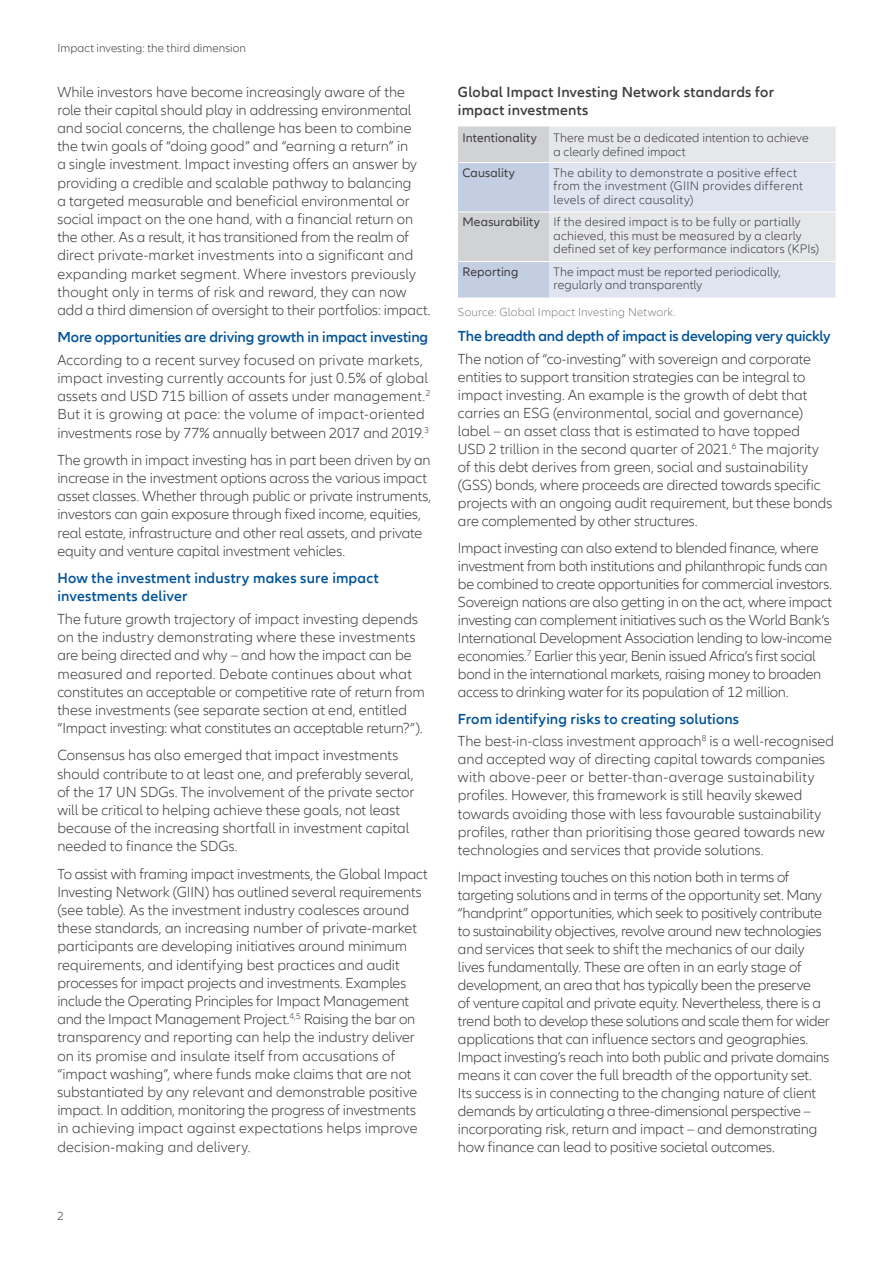
<style>
.page{position:relative;width:893px;height:1263px;background:#fff}
.page>*{position:absolute;margin:0;border:0;box-sizing:border-box;transform-origin:0 0}
.body_text{font:300 15px/18.1px "Allianz Neo";letter-spacing:-.005em;color:#3e3e3f}
.body_text-2{font:600 15px/18.1px "Allianz Neo";color:#015399}
.body_text-3{font:600 15px/18px "Allianz Neo";letter-spacing:.015em;color:#3e3e3f}
.paragraph_reset{font:300 12.75px/13.5px "Allianz Neo";letter-spacing:.015em;color:#3e3e3f}
.paragraph_reset-2{font:12.75px "Allianz Neo";letter-spacing:.01em;color:#3e3e3f}
.chart_table_source{font:300 12px "Allianz Neo";letter-spacing:.02em;color:#808285}
.t1{font:300 12px "Allianz Neo";letter-spacing:.005em;color:#3e3e3f}
</style>
<div class="page">
<svg style="left:458px;top:127px;width:378px;height:171px;background:#dce0e8"></svg>
<hr style="left:458px;top:162px;width:91px;height:1px;background:#fff">
<hr style="left:549px;top:162px;width:287px;height:1px;background:#fff">
<hr style="left:458px;top:212px;width:91px;height:1px;background:#fff">
<hr style="left:549px;top:212px;width:287px;height:1px;background:#fff">
<hr style="left:458px;top:261px;width:91px;height:1px;background:#fff">
<hr style="left:549px;top:261px;width:287px;height:1px;background:#fff">
<p class="t1" style="left:57px;top:41px;width:190px">Impact investing: the third dimension</p>
<p class="body_text" style="left:57px;top:83px;width:375px">While investors have become increasingly aware of the role their capital should play in addressing environmental and social concerns, the challenge has been to combine the twin goals of “doing good” and “earning a return” in<br>a single investment. Impact investing offers an answer by providing a credible and scalable pathway to balancing<br>a targeted measurable and beneficial environmental or social impact on the one hand, with a financial return on the other. As a result, it has transitioned from the realm of direct private-market investments into a significant and expanding market segment. Where investors previously thought only in terms of risk and reward, they can now add a third dimension of oversight to their portfolios: impact.</p>
<p class="body_text-2" style="left:57px;top:328px;width:372px">More opportunities are driving growth in impact investing</p>
<p class="body_text" style="left:57px;top:351px;width:375px">According to a recent survey focused on private markets, impact investing currently accounts for just 0.5% of global assets and USD 715 billion of assets under management.<sup>2<br></sup>But it is growing at pace: the volume of impact-oriented investments rose by 77% annually between 2017 and 2019.<sup>3</sup></p>
<p class="body_text" style="left:57px;top:451px;width:375px">The growth in impact investing has in part been driven by an increase in the investment options across the various impact asset classes. Whether through public or private instruments, investors can gain exposure through fixed income, equities, real estate, infrastructure and other real assets, and private equity and venture capital investment vehicles.</p>
<p class="body_text-2" style="left:57px;top:569px;width:323px">How the investment industry makes sure impact investments deliver</p>
<p class="body_text" style="left:57px;top:610px;width:369px">The future growth trajectory of impact investing depends on the industry demonstrating where these investments are being directed and why – and how the impact can be measured and reported. Debate continues about what constitutes an acceptable or competitive rate of return from these investments (see separate section at end, entitled “Impact investing: what constitutes an acceptable return?”).</p>
<p class="body_text" style="left:57px;top:747px;width:359px">Consensus has also emerged that impact investments should contribute to at least one, and preferably several, of the 17 UN SDGs. The involvement of the private sector will be critical to helping achieve these goals, not least because of the increasing shortfall in investment capital needed to finance the SDGs.</p>
<p class="body_text" style="left:57px;top:865px;width:372px">To assist with framing impact investments, the Global Impact Investing Network (GIIN) has outlined several requirements (see table). As the investment industry coalesces around these standards, an increasing number of private-market participants are developing initiatives around minimum requirements, and identifying best practices and audit processes for impact projects and investments. Examples include the Operating Principles for Impact Management and the Impact Management Project.<sup>4,5</sup> Raising the bar on transparency and reporting can help the industry deliver on its promise and insulate itself from accusations of “impact washing”, where funds make claims that are not substantiated by any relevant and demonstrable positive impact. In addition, monitoring the progress of investments in achieving impact against expectations helps improve decision-making and delivery.</p>
<p class="t1" style="left:57px;top:1210px;width:8px">2</p>
<p class="body_text-3" style="left:458px;top:83px;width:318px">Global Impact Investing Network standards for impact investments</p>
<p class="paragraph_reset-2" style="left:462px;top:131px;width:76px">Intentionality</p>
<p class="paragraph_reset" style="left:554px;top:132px;width:257px">There must be a dedicated intention to achieve a clearly defined impact</p>
<p class="paragraph_reset-2" style="left:462px;top:165px;width:54px">Causality</p>
<p class="paragraph_reset" style="left:554px;top:166px;width:251px">The ability to demonstrate a positive effect from the investment (GIIN provides different levels of direct causality)</p>
<p class="paragraph_reset-2" style="left:462px;top:215px;width:79px">Measurability</p>
<p class="paragraph_reset" style="left:554px;top:216px;width:267px">If the desired impact is to be fully or partially achieved, this must be measured by a clearly defined set of key performance indicators (KPIs)</p>
<p class="paragraph_reset-2" style="left:462px;top:264px;width:57px">Reporting</p>
<p class="paragraph_reset" style="left:554px;top:265px;width:229px">The impact must be reported periodically, regularly and transparently</p>
<p class="chart_table_source" style="left:458px;top:305px;width:219px">Source: Global Impact Investing Network.</p>
<p class="body_text-2" style="left:458px;top:327px;width:374px">The breadth and depth of impact is developing very quickly</p>
<p class="body_text" style="left:458px;top:350px;width:376px">The notion of “co-investing” with sovereign and corporate entities to support transition strategies can be integral to impact investing. An example is the growth of debt that carries an ESG (environmental, social and governance) label – an asset class that is estimated to have topped<br>USD 2 trillion in the second quarter of 2021.<sup>6</sup> The majority of this debt derives from green, social and sustainability (GSS) bonds, where proceeds are directed towards specific projects with an ongoing audit requirement, but these bonds are complemented by other structures.</p>
<p class="body_text" style="left:458px;top:539px;width:376px">Impact investing can also extend to blended finance, where investment from both institutions and philanthropic funds can be combined to create opportunities for commercial investors.<br>Sovereign nations are also getting in on the act, where impact investing can complement initiatives such as the World Bank’s International Development Association lending to low-income economies.<sup>7</sup> Earlier this year, Benin issued Africa’s first social bond in the international markets, raising money to broaden access to drinking water for its population of 12 million.</p>
<p class="body_text-2" style="left:458px;top:710px;width:283px">From identifying risks to creating solutions</p>
<p class="body_text" style="left:458px;top:733px;width:378px">The best-in-class investment approach<sup>8</sup> is a well-recognised and accepted way of directing capital towards companies with above-peer or better-than-average sustainability profiles. However, this framework is still heavily skewed towards avoiding those with less favourable sustainability profiles, rather than prioritising those geared towards new technologies and services that provide solutions.</p>
<p class="body_text" style="left:458px;top:868px;width:373px">Impact investing touches on this notion both in terms of targeting solutions and in terms of the opportunity set. Many “handprint” opportunities, which seek to positively contribute to sustainability objectives, revolve around new technologies and services that seek to shift the mechanics of our daily lives fundamentally. These are often in an early stage of development, an area that has typically been the preserve<br>of venture capital and private equity. Nevertheless, there is a trend both to develop these solutions and scale them for wider applications that can influence sectors and geographies.<br>Impact investing’s reach into both public and private domains means it can cover the full breadth of the opportunity set.<br>Its success is in connecting to the changing nature of client demands by articulating a three-dimensional perspective – incorporating risk, return and impact – and demonstrating how finance can lead to positive societal outcomes.</p>
</div>
